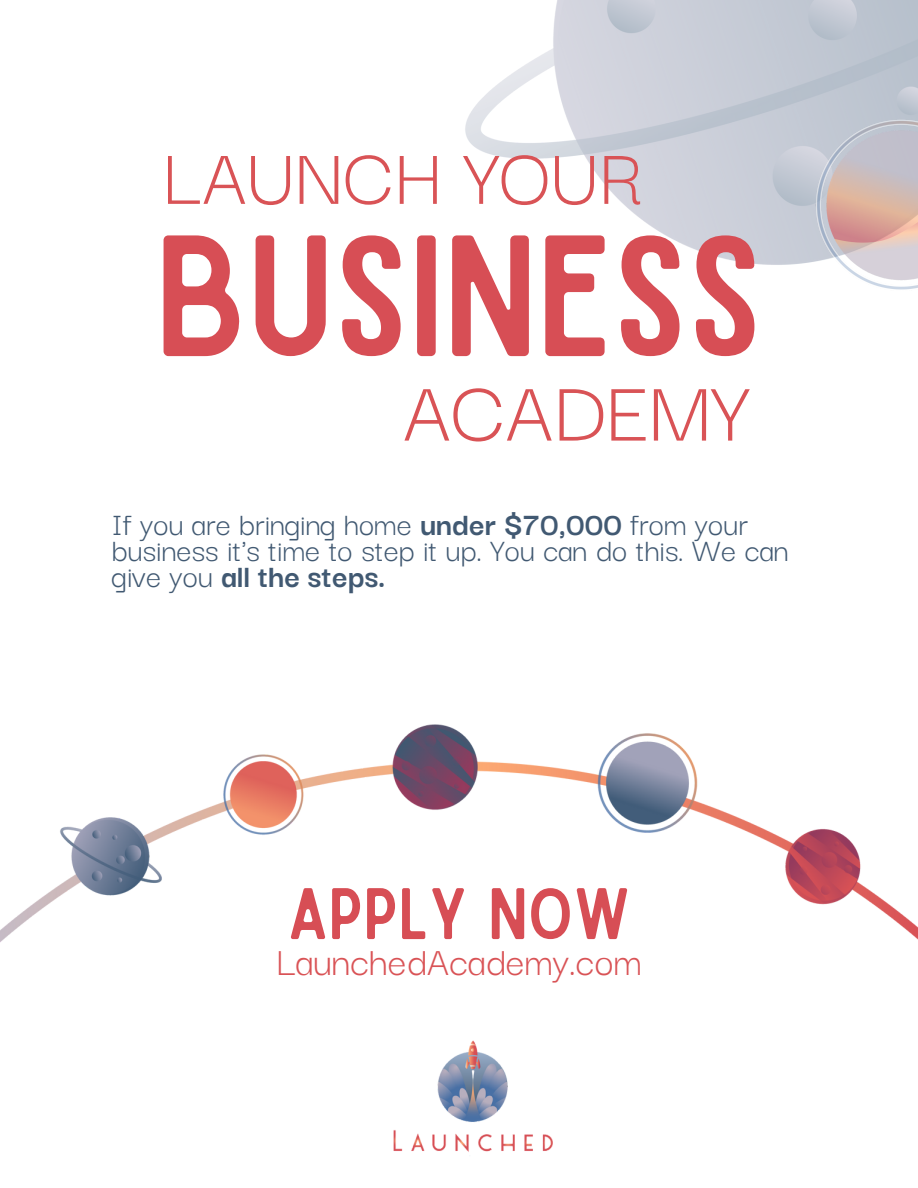
<style>
.page{position:relative;width:918px;height:1188px;background:#fff}
.page>*{position:absolute;margin:0;border:0;box-sizing:border-box;transform-origin:0 0}
.t1{font:164.7px "Sailors";color:#d74e55}
.t2{font:91.2px "Darker Grotesque";color:#d95356}
.t3{font:85.05px "Darker Grotesque";color:#d95356}
.t4{font:69.45px "Sailors";color:#d74e55}
.t5{font:42.45px "Darker Grotesque";color:#d95356}
.t6{font:34.05px/25.8px "Darker Grotesque";color:#415972}
.s1{font-weight:700}
</style>
<div class="page">
<img style="left:393px;top:1132px;width:160px;height:20px">
<img style="left:0;top:724px;width:918px;height:408px">
<img style="left:465px;top:0;width:453px;height:265px">
<img style="left:806px;top:116px;width:112px;height:174px">
<h3 class="t3" style="left:162px;top:114px;width:482px">LAUNCH YOUR</h3>
<h1 class="t1" style="left:155px;top:235px;width:609px">BUSINESS</h1>
<h2 class="t2" style="left:403px;top:344px;width:349px">ACADEMY</h2>
<p class="t6" style="left:112px;top:509px;width:678px">If you are bringing home <span class="s1">under $70,000</span> from your business it's time to step it up. You can do this. We can give you <span class="s1">all the steps.</span></p>
<h3 class="t4" style="left:287px;top:888px;width:345px">APPLY NOW</h3>
<p class="t5" style="left:276px;top:930px;width:367px">LaunchedAcademy.com</p>
</div>
